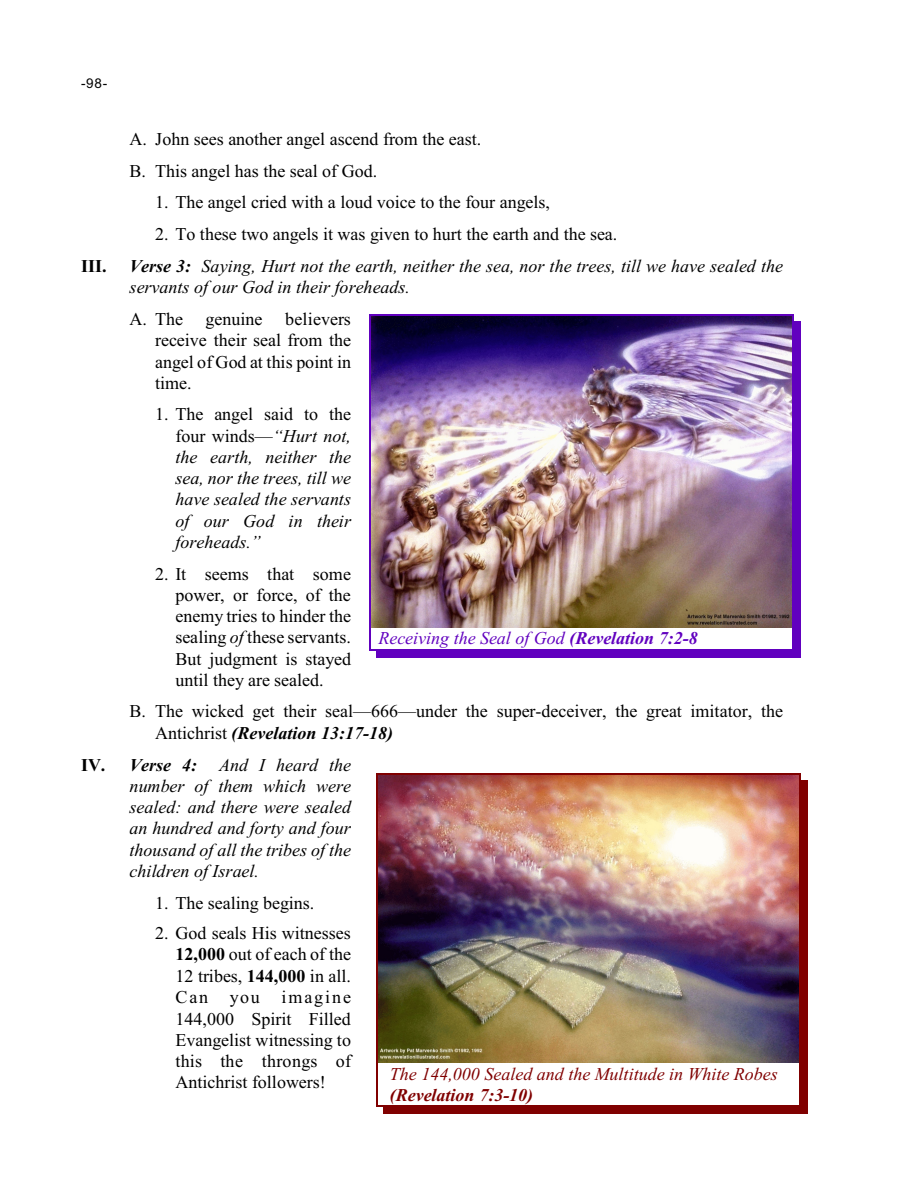
<style>
.page{position:relative;width:918px;height:1188px;background:#fff}
.page>*{position:absolute;margin:0;border:0;box-sizing:border-box;transform-origin:0 0}
.t1{font:18px/21.3px "Times New Roman";color:#000;text-align:justify}
.t2{font:italic 18px/21.3px "Times New Roman";color:#000;text-align:justify}
.t3{font:italic 18px "Times New Roman";color:#800000}
.t4{font:italic 18px "Times New Roman";color:#6100bf}
.t5{font:italic 700 18px "Times New Roman";color:#800000}
.t6{font:700 18px "Times New Roman";color:#000}
.t7{font:13.5px "Arial";color:#000}
.s1{font-weight:700}
.s2{font-style:normal}
.s3{font-style:italic}
.s4{font-weight:700;font-style:italic}
.s5{font-weight:700;font-style:normal}
</style>
<div class="page">
<img style="left:371px;top:315px;width:423px;height:312px">
<hr style="left:369px;top:314px;width:2px;height:336px;background:#6100bf">
<hr style="left:792px;top:314px;width:1px;height:336px;background:#6100bf">
<hr style="left:369px;top:314px;width:424px;height:2px;background:#6100bf">
<hr style="left:369px;top:649px;width:424px;height:2px;background:#6100bf">
<div style="left:793px;top:322px;width:8px;height:336px;background:#6100bf"></div>
<div style="left:377px;top:651px;width:424px;height:7px;background:#6100bf"></div>
<img style="left:378px;top:775px;width:423px;height:288px">
<hr style="left:376px;top:773px;width:2px;height:333px;background:#800000">
<hr style="left:799px;top:773px;width:1px;height:333px;background:#800000">
<hr style="left:376px;top:773px;width:424px;height:1px;background:#800000">
<hr style="left:376px;top:1105px;width:424px;height:2px;background:#800000">
<div style="left:800px;top:780px;width:8px;height:334px;background:#800000"></div>
<div style="left:384px;top:1107px;width:424px;height:7px;background:#800000"></div>
<p class="t7" style="left:81px;top:78px;width:28px">-98-</p>
<p class="t1" style="left:130px;top:125px;width:353px;line-height:31.7px">A. John sees another angel ascend from the east.<br>B. This angel has the seal of God.</p>
<p class="t1" style="left:155px;top:193px;width:396px">1. The angel cried with a loud voice to the four angels,</p>
<p class="t1" style="left:155px;top:225px;width:464px">2. To these two angels it was given to hurt the earth and the sea.</p>
<p class="t6" style="left:81px;top:260px;width:27px">III.</p>
<p class="t2" style="left:130px;top:257px;width:655px"><span class="s1">Verse 3:</span> Saying, Hurt not the earth, neither the sea, nor the trees, till we have sealed the servants of our God in their foreheads.</p>
<p class="t1" style="left:130px;top:310px;width:134px">A. The genuine</p>
<p class="t1" style="left:155px;top:310px;width:197px;text-indent:130px">believers receive their seal from the angel of God at this point in time.</p>
<p class="t2" style="left:176px;top:406px;width:177px;text-indent:-20px"><span class="s2">1. The angel said to the four winds—</span>“Hurt not, the earth, neither the sea, nor the trees, till we have sealed the servants of our God in their foreheads.”</p>
<p class="t1" style="left:176px;top:565px;width:177px;text-indent:-20px">2. It seems that some power, or force, of the enemy tries to hinder the sealing <span class="s3">of</span> these servants.<br>But judgment is stayed until they are sealed.</p>
<p class="t1" style="left:155px;top:703px;width:629px;text-indent:-26px">B. The wicked get their seal—666—under the super-deceiver, the great imitator, the<br>Antichrist <span class="s4">(Revelation 13:17-18)</span></p>
<p class="t2" style="left:130px;top:756px;width:223px;text-indent:-49px"><span class="s5">IV.</span> <span class="s1">Verse 4:</span> And I heard the number of them which were sealed: and there were sealed an hundred and forty and four thousand of all the tribes of the children of Israel.</p>
<p class="t1" style="left:155px;top:894px;width:161px">1. The sealing begins.</p>
<p class="t1" style="left:176px;top:924px;width:177px;text-indent:-20px">2. God seals His witnesses <span class="s1">12,000</span> out of each of the 12 tribes, <span class="s1">144,000</span> in all.<br>Can you imagine 144,000 Spirit Filled Evangelist witnessing to this the throngs of Antichrist followers!</p>
<p class="t4" style="left:378px;top:632px;width:321px">Receiving the Seal of God <span class="s1">(Revelation 7:2-8</span></p>
<p class="t3" style="left:390px;top:1067px;width:389px">The 144,000 Sealed and the Multitude in White Robes</p>
<p class="t5" style="left:390px;top:1089px;width:145px">(Revelation 7:3-10)</p>
</div>
